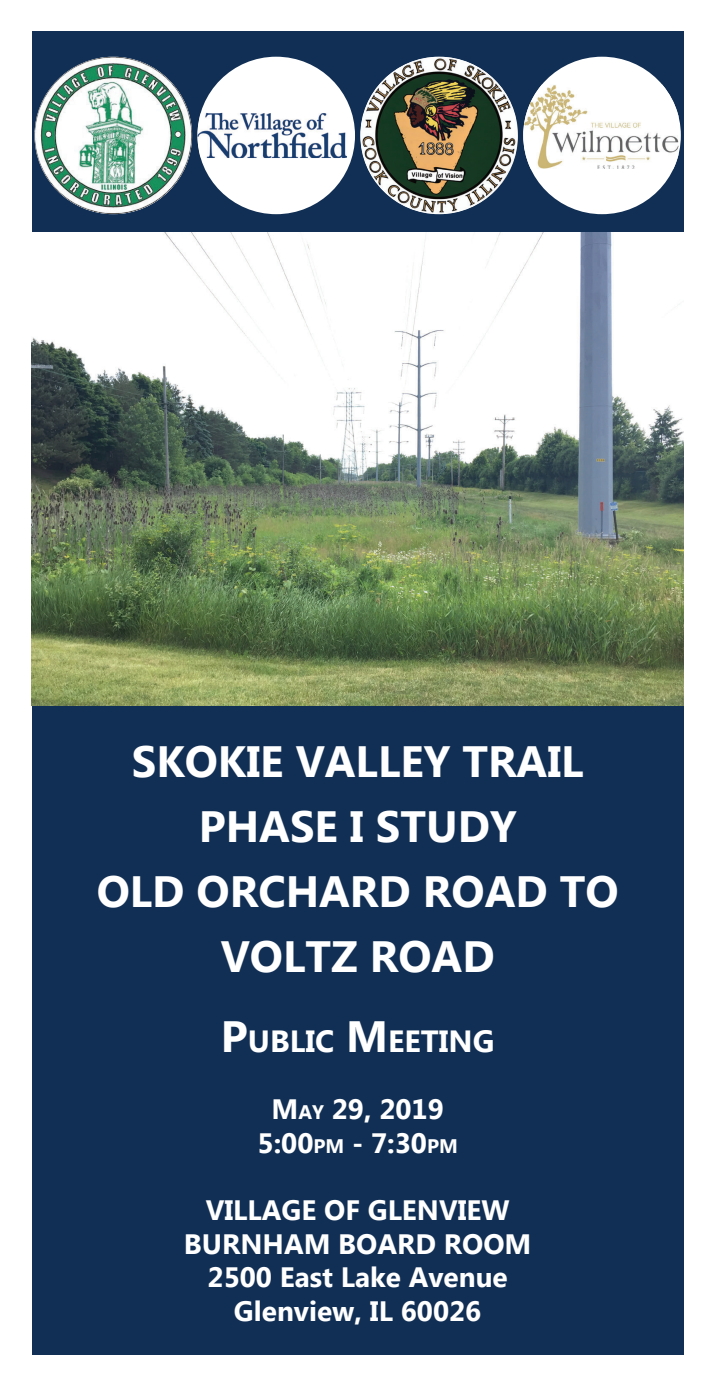
<style>
.page{position:relative;width:715px;height:1386px;background:#fff}
.page>*{position:absolute;margin:0;border:0;box-sizing:border-box;transform-origin:0 0}
.t1{font:700 43.75px/64.8px "Microsoft New Tai Lue";color:#fff;text-align:center}
.t2{font:700 30.62px "Microsoft New Tai Lue";color:#fff}
.t3{font:700 28px/33.6px "Microsoft New Tai Lue";color:#fff;text-align:center}
.t4{font:700 28px/33.6px "Microsoft New Tai Lue";color:#fff;text-align:center}
.s1{font-size:43.75px}
.s2{font-size:19.6px}
</style>
<div class="page">
<div style="left:32px;top:32px;width:651px;height:869px;background:#112f54"></div>
<img style="left:32px;top:233px;width:651px;height:472px">
<div style="left:32px;top:992px;width:651px;height:362px;background:#112f54"></div>
<div style="left:32px;top:716px;width:651px;height:284px;background:#112f54"></div>
<img style="left:34px;top:57px;width:158px;height:157px;border-radius:50%">
<div style="left:197px;top:57px;width:158px;height:157px;background:#fff;border-radius:50%"></div>
<img style="left:197px;top:113px;width:150px;height:45px">
<img style="left:360px;top:57px;width:158px;height:157px;border-radius:50%">
<div style="left:523px;top:57px;width:157px;height:157px;background:#fff;border-radius:50%"></div>
<img style="left:523px;top:84px;width:155px;height:85px">
<h1 class="t1" style="left:97px;top:733px;width:523px">SKOKIE VALLEY TRAIL<br>PHASE I STUDY<br>OLD ORCHARD ROAD TO<br>VOLTZ ROAD</h1>
<p class="t2" style="left:221px;top:1024px;width:275px"><span class="s1">P</span>UBLIC <span class="s1">M</span>EETING</p>
<p class="t4" style="left:257px;top:1095px;width:202px">M<span class="s2">AY</span> 29, 2019<br>5:00<span class="s2">PM</span> - 7:30<span class="s2">PM</span></p>
<p class="t3" style="left:184px;top:1196px;width:349px">VILLAGE OF GLENVIEW<br>BURNHAM BOARD ROOM<br>2500 East Lake Avenue<br>Glenview, IL 60026</p>
</div>
